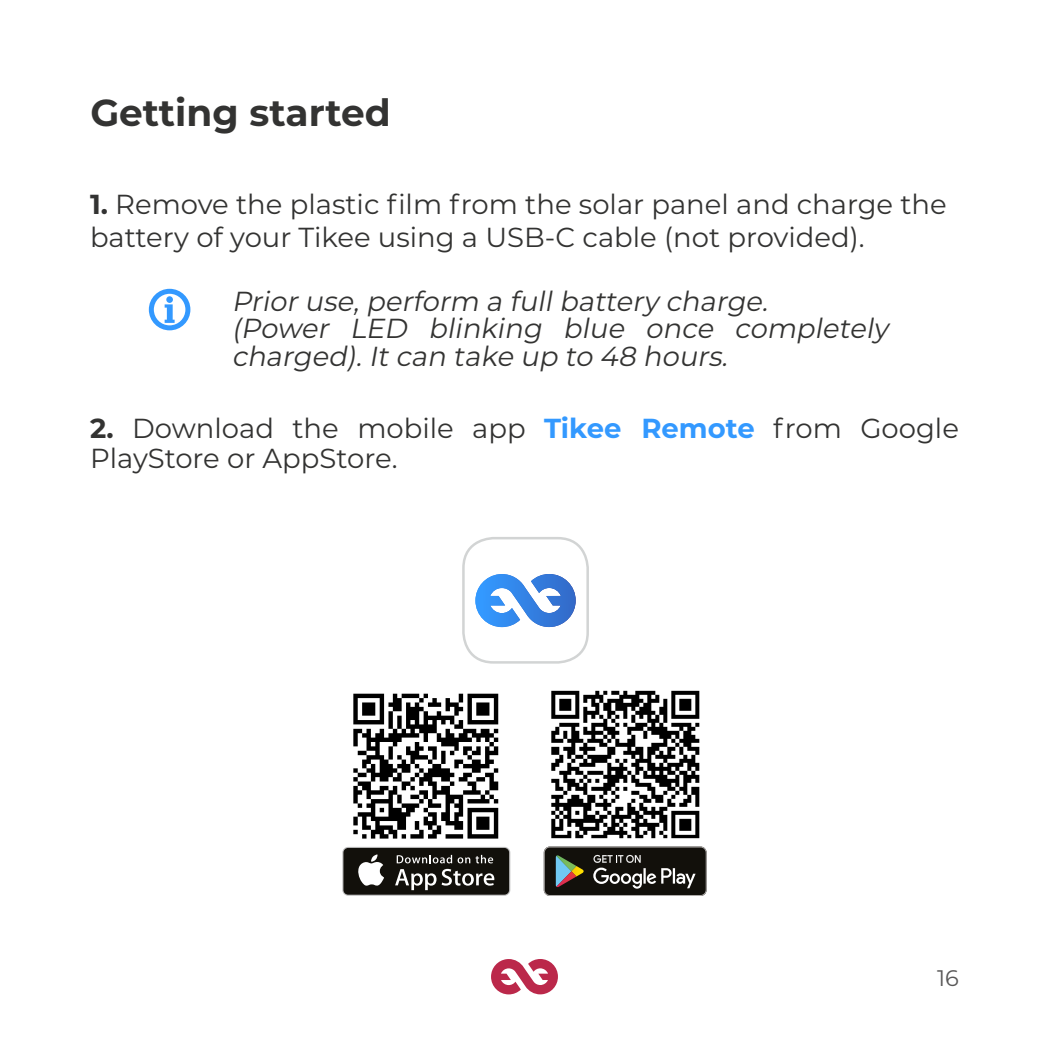
<style>
.page{position:relative;width:1049px;height:1049px;background:#fff}
.page>*{position:absolute;margin:0;border:0;box-sizing:border-box;transform-origin:0 0}
.t1{font:700 37.5px "Montserrat";color:#333332}
.t2{font:27.5px/33px "Montserrat";color:#333332}
.t3{font:italic 27.5px/27.5px "Montserrat";color:#333332}
.t4{font:22.5px "Montserrat";color:#585757}
.s1{font-weight:700}
.s2{font-weight:700;color:#39f}
</style>
<div class="page">
<svg style="left:491px;top:959px;width:67px;height:35px"></svg>
<svg style="left:543px;top:851px;width:1px;height:41px"></svg>
<svg style="left:544px;top:846px;width:163px;height:50px;background:#393833"></svg>
<svg style="left:342px;top:847px;width:168px;height:49px"></svg>
<div style="left:343px;top:848px;width:166px;height:47px;background:#12100b;border-radius:5px"></div>
<svg style="left:358px;top:854px;width:26px;height:32px"></svg>
<svg style="left:395px;top:869px;width:41px;height:21px"></svg>
<svg style="left:442px;top:869px;width:52px;height:17px"></svg>
<svg style="left:397px;top:855px;width:55px;height:8px"></svg>
<svg style="left:458px;top:855px;width:35px;height:8px"></svg>
<svg style="left:551px;top:691px;width:148px;height:147px"></svg>
<svg style="left:353px;top:694px;width:145px;height:144px"></svg>
<div style="left:462px;top:537px;width:127px;height:127px;border:2px solid #d2d4d4;border-radius:30px"></div>
<svg style="left:475px;top:574px;width:101px;height:53px"></svg>
<div style="left:149px;top:289px;width:41px;height:41px;border:5px solid #39f;border-radius:50%"></div>
<svg style="left:165px;top:304px;width:10px;height:19px"></svg>
<div style="left:166px;top:296px;width:7px;height:7px;background:#39f;border-radius:50%"></div>
<p class="t1" style="left:90px;top:86px;width:302px">Getting started</p>
<p class="t2" style="left:90px;top:187px;width:858px"><span class="s1">1.</span> Remove the plastic film from the solar panel and charge the battery of your Tikee using a USB-C cable (not provided).</p>
<p class="t3" style="left:232px;top:286px;width:544px">Prioruse,perform a fullbattery charge.</p>
<p class="t3" style="left:232px;top:314px;width:658px">(Power LED blinking blue once completely charged).Itcan take up to 48 hours.</p>
<p class="t2" style="left:90px;top:412px;width:870px;line-height:30px"><span class="s1">2.</span> Download the mobile app <span class="s2">Tikee Remote</span> from Google<br>PlayStore or AppStore.</p>
<p class="t4" style="left:937px;top:962px;width:23px">16</p>
</div>
